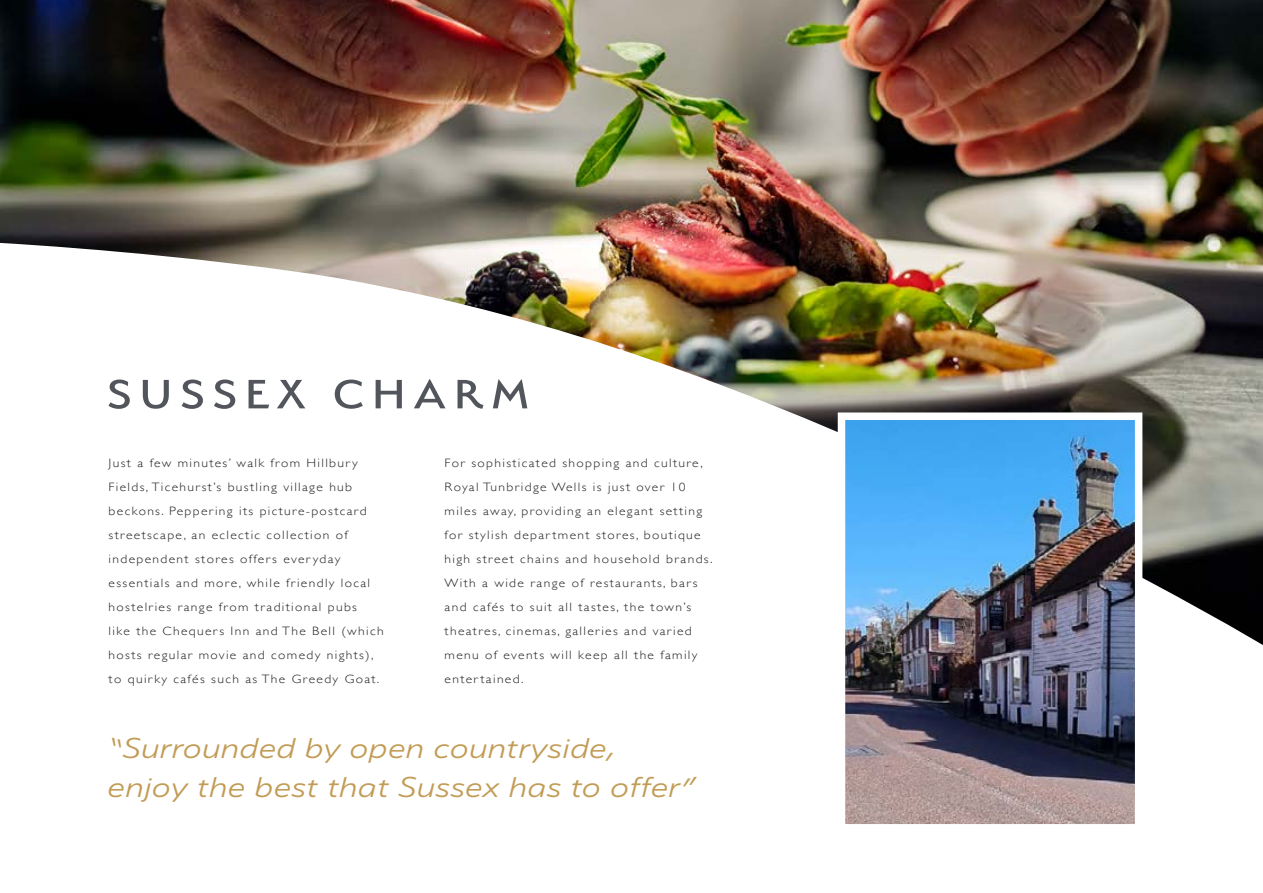
<style>
.page{position:relative;width:1263px;height:893px;background:#fff}
.page>*{position:absolute;margin:0;border:0;box-sizing:border-box;transform-origin:0 0}
.t1{font:500 45.9px "Serenity";letter-spacing:.16em;color:#52555b;scale:1.11 1}
.t2{font:italic 300 32.4px/39px "Serenity";letter-spacing:.03em;color:#c29c56;scale:1.11 1}
.t3{font:300 12.15px/24px "Gill Sans";letter-spacing:.1em;color:#232120;scale:1.11 1}
</style>
<div class="page">
<img style="left:0;top:0;width:1263px;height:228px">
<img style="left:0;top:228px;width:1263px;height:417px">
<img style="left:847px;top:421px;width:286px;height:401px">
<div style="left:838px;top:412px;width:304px;height:419px;border:8px solid #fff"></div>
<h1 class="t1" style="left:107px;top:369px;width:382px">SUSSEX CHARM</h1>
<p class="t3" style="left:109px;top:451px;width:249px">Just a few minutes’ walk from Hillbury Fields, Ticehurst’s bustling village hub beckons. Peppering its picture-postcard streetscape, an eclectic collection of independent stores offers everyday essentials and more, while friendly local hostelries range from traditional pubs<br>like the Chequers Inn and The Bell (which hosts regular movie and comedy nights), to quirky cafés such as The Greedy Goat.</p>
<p class="t3" style="left:445px;top:451px;width:243px">For sophisticated shopping and culture, Royal Tunbridge Wells is just over 10 miles away, providing an elegant setting for stylish department stores, boutique high street chains and household brands.<br>With a wide range of restaurants, bars and cafés to suit all tastes, the town’s theatres, cinemas, galleries and varied menu of events will keep all the family entertained.</p>
<h2 class="t2" style="left:109px;top:728px;width:530px">“Surrounded by open countryside, enjoy the best that Sussex has to offer”</h2>
</div>
